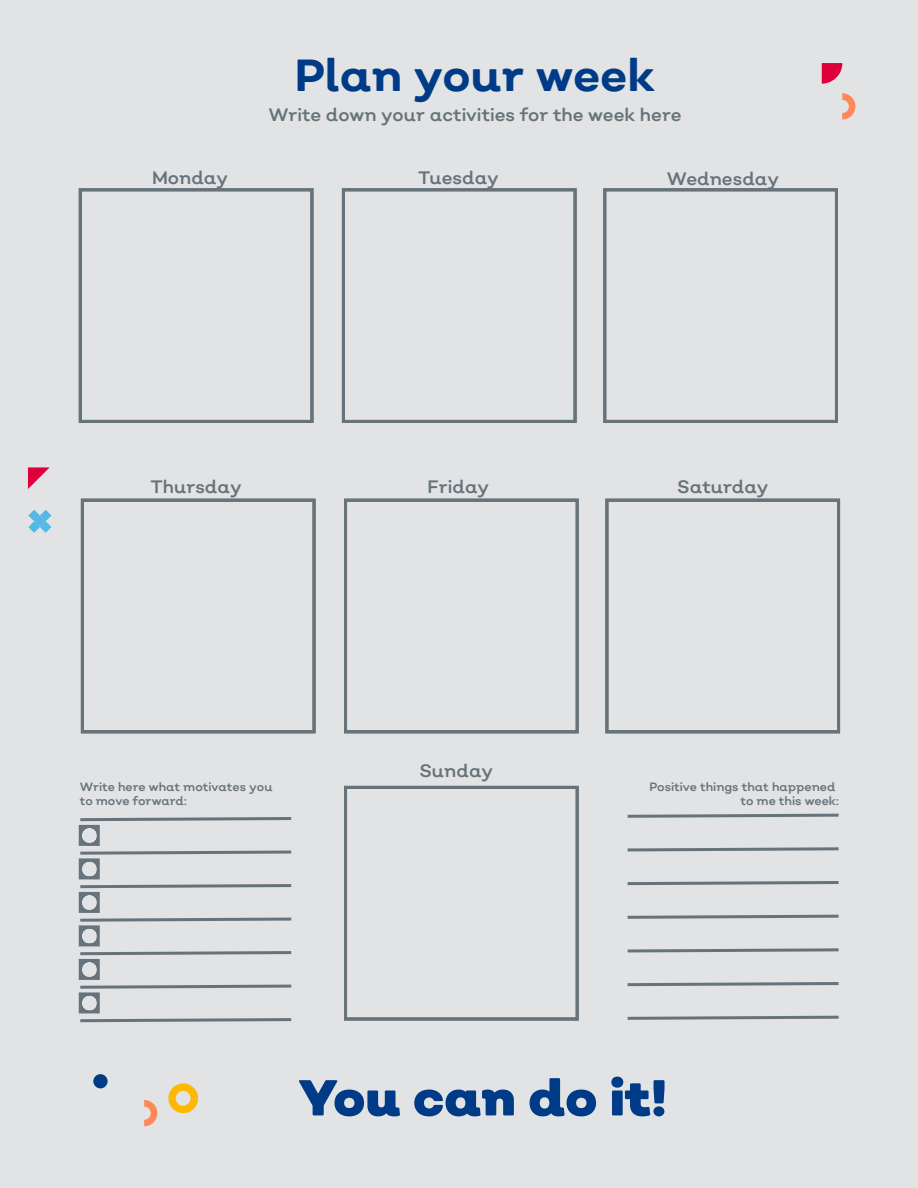
<style>
.page{position:relative;width:918px;height:1188px;background:#fff}
.page>*{position:absolute;margin:0;border:0;box-sizing:border-box;transform-origin:0 0}
.t1{font:900 50.4px "Nutmeg";color:#003b87}
.t2{font:700 44.85px "Nutmeg";color:#003b87}
.t3{font:18px "Nutmeg";color:#67737a}
.t4{font:12px/14.4px "Nutmeg";color:#67737a}
</style>
<div class="page">
<div style="left:0;top:1px;width:918px;height:1187px;background:#e1e3e4"></div>
<div style="left:79px;top:188px;width:235px;height:235px;border:3px solid #67737a"></div>
<div style="left:342px;top:188px;width:235px;height:235px;border:3px solid #67737a"></div>
<div style="left:603px;top:188px;width:235px;height:235px;border:3px solid #67737a"></div>
<div style="left:344px;top:786px;width:235px;height:235px;border:3px solid #67737a"></div>
<div style="left:81px;top:499px;width:235px;height:234px;border:3px solid #67737a"></div>
<div style="left:344px;top:499px;width:235px;height:234px;border:3px solid #67737a"></div>
<div style="left:605px;top:499px;width:235px;height:234px;border:3px solid #67737a"></div>
<svg style="left:627px;top:813px;width:212px;height:5px"></svg>
<svg style="left:627px;top:847px;width:212px;height:5px"></svg>
<svg style="left:627px;top:881px;width:212px;height:5px"></svg>
<svg style="left:627px;top:914px;width:212px;height:5px"></svg>
<svg style="left:627px;top:948px;width:212px;height:5px"></svg>
<svg style="left:627px;top:982px;width:212px;height:5px"></svg>
<svg style="left:627px;top:1015px;width:212px;height:5px"></svg>
<svg style="left:78px;top:817px;width:214px;height:206px"></svg>
<svg style="left:168px;top:1083px;width:30px;height:30px"></svg>
<svg style="left:144px;top:1100px;width:13px;height:26px"></svg>
<div style="left:93px;top:1074px;width:15px;height:14px;background:#003b87;border-radius:50%"></div>
<svg style="left:822px;top:63px;width:20px;height:21px"></svg>
<svg style="left:842px;top:93px;width:13px;height:27px"></svg>
<svg style="left:28px;top:510px;width:23px;height:23px"></svg>
<svg style="left:28px;top:467px;width:22px;height:22px"></svg>
<h2 class="t2" style="left:295px;top:46px;width:362px">Plan your week</h2>
<p class="t3" style="left:269px;top:103px;width:414px">Write down your activities for the week here</p>
<p class="t3" style="left:152px;top:166px;width:78px">Monday</p>
<p class="t3" style="left:418px;top:166px;width:82px">Tuesday</p>
<p class="t3" style="left:667px;top:167px;width:114px">Wednesday</p>
<p class="t3" style="left:150px;top:475px;width:93px">Thursday</p>
<p class="t3" style="left:428px;top:475px;width:63px">Friday</p>
<p class="t3" style="left:677px;top:475px;width:93px">Saturday</p>
<p class="t3" style="left:419px;top:759px;width:75px">Sunday</p>
<p class="t4" style="left:80px;top:779px;width:194px">Write here what motivates you to move forward:</p>
<p class="t4" style="left:650px;top:779px;width:191px;text-align:right">Positive things that happened to me this week:</p>
<h1 class="t1" style="left:299px;top:1065px;width:370px">You can do it!</h1>
</div>
